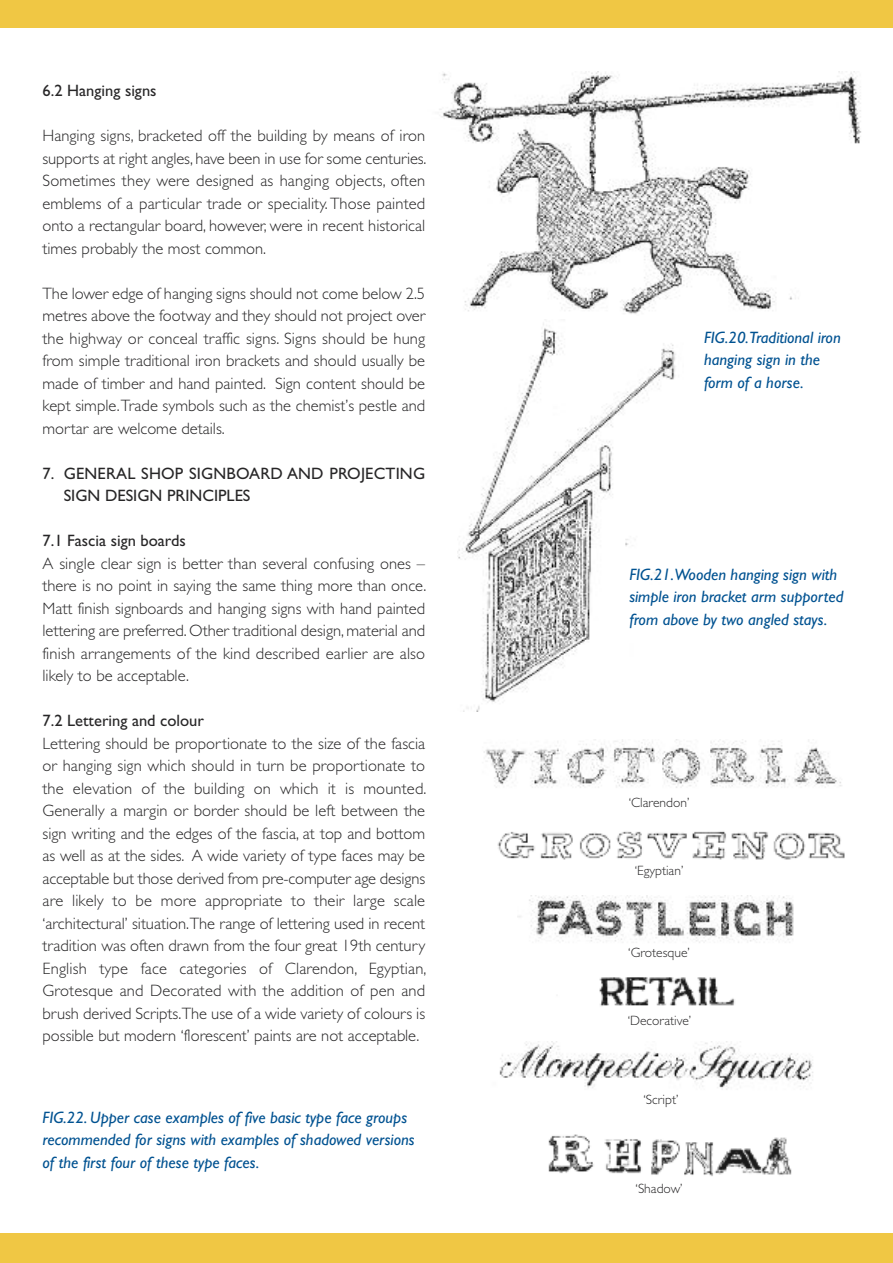
<style>
.page{position:relative;width:893px;height:1263px;background:#fff}
.page>*{position:absolute;margin:0;border:0;box-sizing:border-box;transform-origin:0 0}
.t1{font:300 16.5px/22.5px "Gill Sans";color:#272627;text-align:justify}
.t2{font:italic 16.5px/22.5px "Gill Sans";color:#005291}
.t3{font:16.5px/22.5px "Gill Sans";color:#272627}
.t4{font:300 13.5px "Gill Sans";color:#272627}
</style>
<div class="page">
<img style="left:439px;top:71px;width:422px;height:243px">
<img style="left:484px;top:739px;width:358px;height:49px">
<img style="left:497px;top:831px;width:348px;height:29px">
<img style="left:517px;top:895px;width:277px;height:48px">
<img style="left:499px;top:1042px;width:314px;height:48px">
<img style="left:599px;top:977px;width:136px;height:29px">
<img style="left:457px;top:323px;width:219px;height:388px">
<div style="left:0;top:0;width:893px;height:28px;background:#f0c744"></div>
<div style="left:0;top:1233px;width:893px;height:30px;background:#f0c744"></div>
<img style="left:548px;top:1134px;width:244px;height:42px">
<p class="t3" style="left:43px;top:81px;width:116px">6.2 Hanging signs</p>
<p class="t1" style="left:43px;top:126px;width:385px">Hanging signs, bracketed off the building by means of iron supports at right angles, have been in use for some centuries.<br>Sometimes they were designed as hanging objects, often emblems of a particular trade or speciality.Those painted onto a rectangular board, however, were in recent historical times probably the most common.</p>
<p class="t1" style="left:43px;top:284px;width:384px">The lower edge of hanging signs should not come below 2.5 metres above the footway and they should not project over the highway or conceal traffic signs. Signs should be hung from simple traditional iron brackets and should usually be made of timber and hand painted. Sign content should be kept simple.Trade symbols such as the chemist’s pestle and mortar are welcome details.</p>
<p class="t3" style="left:64px;top:464px;width:363px;text-indent:-21px">7. GENERAL SHOP SIGNBOARD AND PROJECTING<br>SIGN DESIGN PRINCIPLES</p>
<p class="t3" style="left:43px;top:531px;width:145px">7.1 Fascia sign boards</p>
<p class="t1" style="left:43px;top:554px;width:385px">A single clear sign is better than several confusing ones – there is no point in saying the same thing more than once.<br>Matt finish signboards and hanging signs with hand painted lettering are preferred. Other traditional design, material and finish arrangements of the kind described earlier are also likely to be acceptable.</p>
<p class="t3" style="left:43px;top:711px;width:163px">7.2 Lettering and colour</p>
<p class="t1" style="left:43px;top:734px;width:385px">Lettering should be proportionate to the size of the fascia or hanging sign which should in turn be proportionate to the elevation of the building on which it is mounted.<br>Generally a margin or border should be left between the sign writing and the edges of the fascia, at top and bottom as well as at the sides. A wide variety of type faces may be acceptable but those derived from pre-computer age designs are likely to be more appropriate to their large scale ‘architectural’ situation.The range of lettering used in recent tradition was often drawn from the four great 19th century English type face categories of Clarendon, Egyptian, Grotesque and Decorated with the addition of pen and brush derived Scripts.The use of a wide variety of colours is possible but modern ‘florescent’ paints are not acceptable.</p>
<p class="t2" style="left:43px;top:1107px;width:374px">FIG.22. Upper case examples of five basic type face groups recommended for signs with examples of shadowed versions of the first four of these type faces.</p>
<p class="t2" style="left:704px;top:328px;width:138px">FIG.20.Traditional iron hanging sign in the form of a horse.</p>
<p class="t2" style="left:629px;top:565px;width:216px">FIG.21.Wooden hanging sign with simple iron bracket arm supported from above by two angled stays.</p>
<p class="t4" style="left:629px;top:797px;width:62px">‘Clarendon’</p>
<p class="t4" style="left:635px;top:865px;width:50px">‘Egyptian’</p>
<p class="t4" style="left:628px;top:947px;width:63px">‘Grotesque’</p>
<p class="t4" style="left:628px;top:1015px;width:65px">‘Decorative’</p>
<p class="t4" style="left:643px;top:1094px;width:37px">‘Script’</p>
<p class="t4" style="left:636px;top:1183px;width:49px">‘Shadow’</p>
</div>
